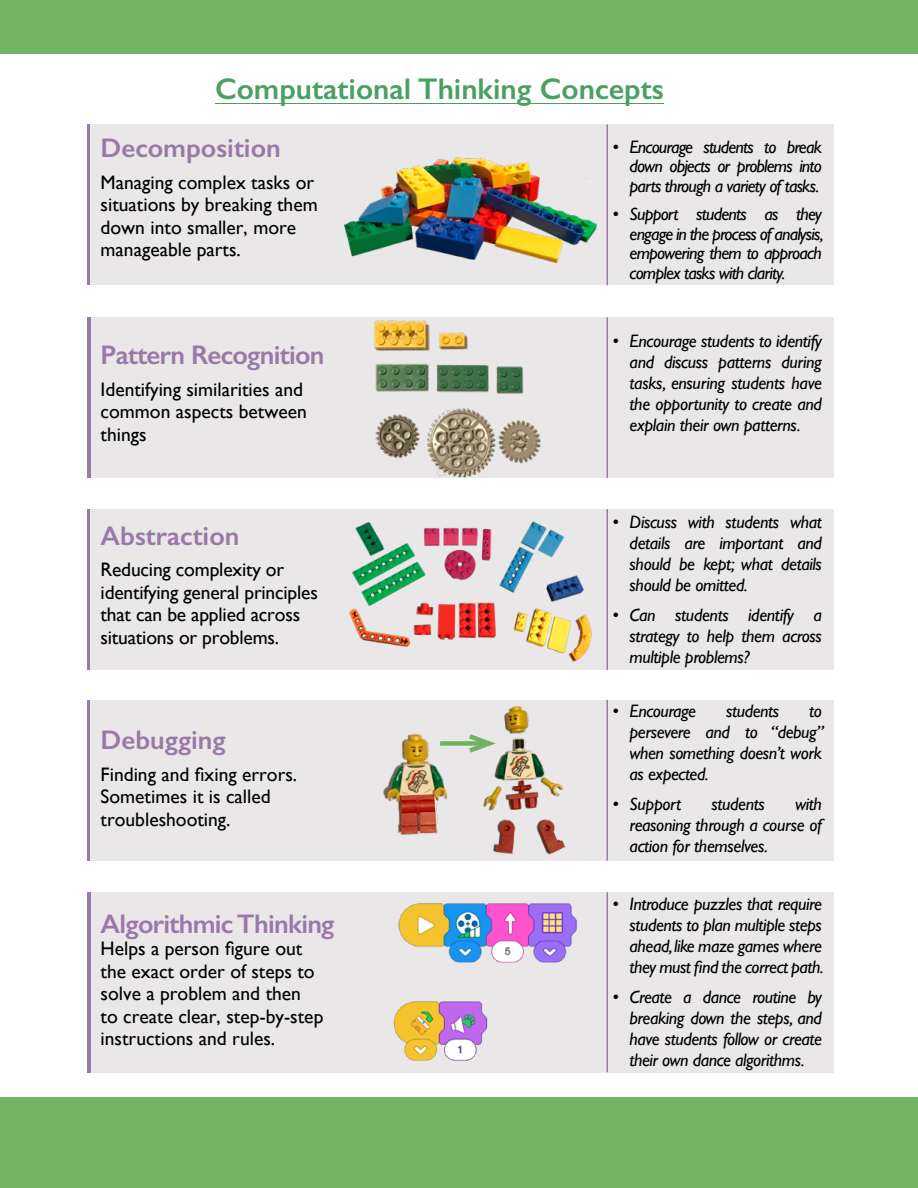
<style>
.page{position:relative;width:918px;height:1188px;background:#fff}
.page>*{position:absolute;margin:0;border:0;box-sizing:border-box;transform-origin:0 0}
.t1{font:600 30px "Gill Sans";color:#48a061}
.t2{font:600 27px "Gill Sans";letter-spacing:-.025em;color:#9a78a8}
.t3{font:600 27px "Gill Sans";color:#9a78a8}
.t4{font:19.5px/22.5px "Gill Sans";color:#000}
.t5{font:italic 18px/21px "Gill Sans";letter-spacing:-.025em;color:#000;text-align:justify}
</style>
<div class="page">
<div style="left:0;top:1097px;width:918px;height:91px;background:#71b263"></div>
<div style="left:0;top:0;width:918px;height:54px;background:#71b263"></div>
<hr style="left:215px;top:103px;width:449px;height:1px;background:#48a061">
<div style="left:88px;top:317px;width:746px;height:161px;background:#e9e7e7"></div>
<hr style="left:87px;top:317px;width:3px;height:161px;background:#9a78a8">
<hr style="left:606px;top:317px;width:2px;height:161px;background:#9a78a8">
<img style="left:374px;top:320px;width:167px;height:158px">
<div style="left:88px;top:700px;width:746px;height:161px;background:#e9e7e7"></div>
<hr style="left:87px;top:700px;width:3px;height:161px;background:#9a78a8">
<hr style="left:606px;top:700px;width:2px;height:161px;background:#9a78a8">
<img style="left:383px;top:706px;width:183px;height:149px">
<div style="left:88px;top:124px;width:746px;height:161px;background:#e9e7e7"></div>
<hr style="left:87px;top:125px;width:3px;height:160px;background:#9a78a8">
<hr style="left:606px;top:125px;width:2px;height:160px;background:#9a78a8">
<img style="left:344px;top:157px;width:253px;height:107px">
<div style="left:88px;top:509px;width:746px;height:161px;background:#e9e7e7"></div>
<hr style="left:87px;top:509px;width:3px;height:161px;background:#9a78a8">
<hr style="left:606px;top:509px;width:2px;height:161px;background:#9a78a8">
<img style="left:349px;top:521px;width:243px;height:141px">
<div style="left:88px;top:892px;width:746px;height:180px;background:#e9e7e7"></div>
<hr style="left:87px;top:892px;width:3px;height:180px;background:#9a78a8">
<hr style="left:606px;top:892px;width:2px;height:180px;background:#9a78a8">
<img style="left:393px;top:903px;width:184px;height:158px">
<h1 class="t1" style="left:215px;top:71px;width:450px">Computational Thinking Concepts</h1>
<h2 class="t3" style="left:101px;top:132px;width:182px">Decomposition</h2>
<p class="t4" style="left:101px;top:171px;width:219px">Managing complex tasks or situations by breaking them down into smaller, more manageable parts.</p>
<h2 class="t2" style="left:101px;top:339px;width:225px">Pattern Recognition</h2>
<p class="t4" style="left:101px;top:378px;width:208px">Identifying similarities and common aspects between things</p>
<h2 class="t3" style="left:101px;top:520px;width:140px">Abstraction</h2>
<p class="t4" style="left:101px;top:558px;width:219px">Reducing complexity or identifying general principles that can be applied across situations or problems.</p>
<h2 class="t3" style="left:101px;top:724px;width:127px">Debugging</h2>
<p class="t4" style="left:101px;top:763px;width:198px">Finding and fixing errors.<br>Sometimes it is called troubleshooting.</p>
<h2 class="t2" style="left:101px;top:908px;width:235px">Algorithmic Thinking</h2>
<p class="t4" style="left:101px;top:937px;width:224px">Helps a person figure out the exact order of steps to solve a problem and then<br>to create clear, step-by-step instructions and rules.</p>
<p class="t5" style="left:630px;top:137px;width:194px;line-height:19.5px;text-indent:-17px">• Encourage students to break down objects or problems into parts through a variety of tasks.</p>
<p class="t5" style="left:630px;top:204px;width:196px;line-height:19.5px;text-indent:-17px">• Support students as they engage in the process of analysis, empowering them to approach complex tasks with clarity.</p>
<p class="t5" style="left:630px;top:330px;width:194px;text-indent:-17px">• Encourage students to identify and discuss patterns during tasks, ensuring students have the opportunity to create and explain their own patterns.</p>
<p class="t5" style="left:630px;top:512px;width:194px;text-indent:-17px">• Discuss with students what details are important and should be kept; what details should be omitted.</p>
<p class="t5" style="left:630px;top:605px;width:194px;text-indent:-17px">• Can students identify a strategy to help them across multiple problems?</p>
<p class="t5" style="left:613px;top:701px;width:85px">• Encourage</p>
<p class="t5" style="left:726px;top:701px;width:54px">students</p>
<p class="t5" style="left:630px;top:701px;width:196px;text-indent:180px">to persevere and to “debug” when something doesn’t work as expected.</p>
<p class="t5" style="left:613px;top:794px;width:70px">• Support</p>
<p class="t5" style="left:711px;top:794px;width:55px">students</p>
<p class="t5" style="left:630px;top:794px;width:194px;text-indent:165px">with reasoning through a course of action for themselves.</p>
<p class="t5" style="left:630px;top:893px;width:196px;text-indent:-17px">• Introduce puzzles that require students to plan multiple steps ahead, like maze games where they must find the correct path.</p>
<p class="t5" style="left:630px;top:986px;width:194px;text-indent:-17px">• Create a dance routine by breaking down the steps, and have students follow or create their own dance algorithms.</p>
</div>
